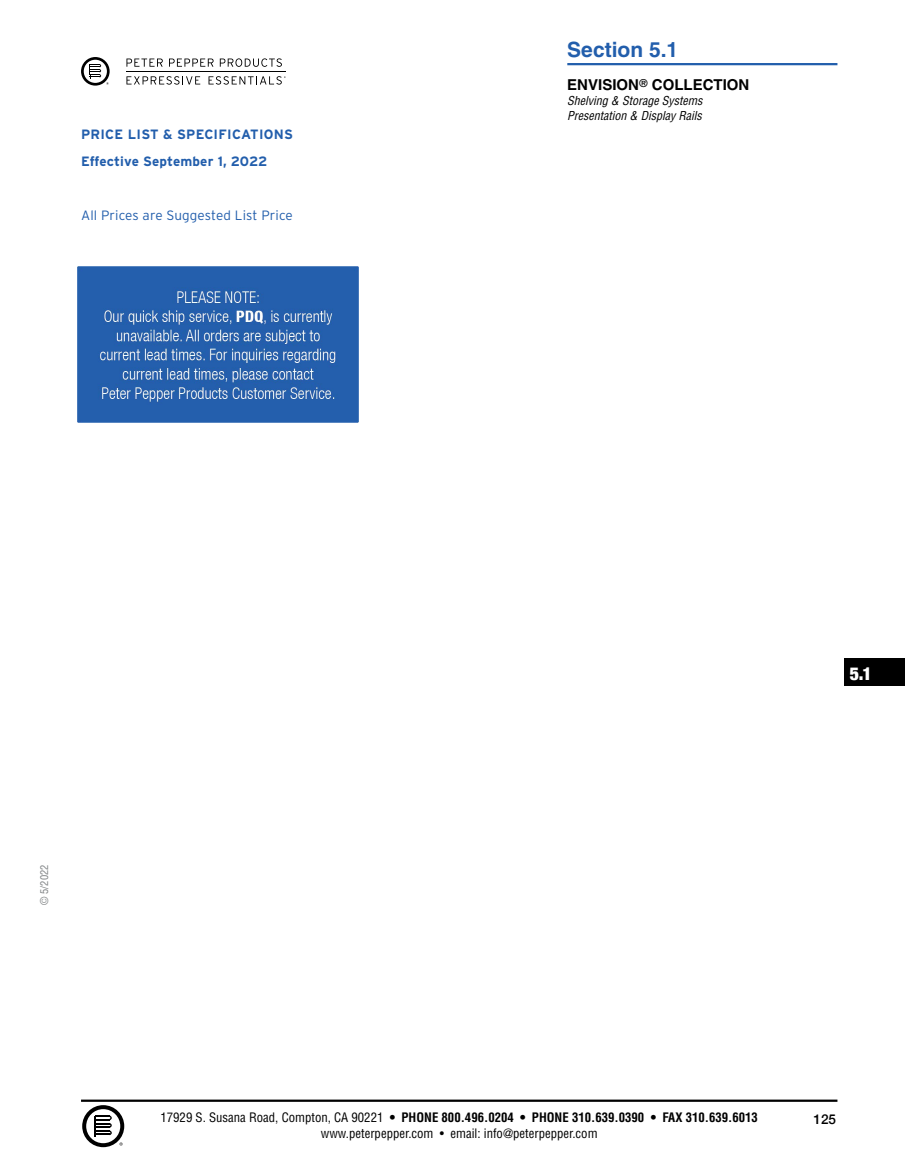
<style>
.page{position:relative;width:905px;height:1175px;background:#fff}
.page>*{position:absolute;margin:0;border:0;box-sizing:border-box;transform-origin:0 0}
.t1{font:700 21px "Helvetica LT";color:#225eac}
.t2{font:900 condensed 18px "Helvetica Neue";color:#fff}
.t3{font:700 15px "Helvetica LT";color:#000}
.t4{font:700 13.5px "Interstate";letter-spacing:.01em;color:#225eac}
.t5{font:300 13.5px "Interstate";letter-spacing:.01em;color:#225eac}
.t6{font:500 13.5px "Helvetica Neue";color:#000}
.t7{font:condensed 12.75px/15.3px "Helvetica";color:#000;text-align:center}
.t8{font:italic condensed 12px "Helvetica";color:#000}
.t9{font:condensed 10.5px "Helvetica LT Pro";color:#7f8284}
.s1{font-weight:700}
</style>
<div class="page">
<hr style="left:81px;top:1099px;width:756px;height:2px;background:#000">
<div style="left:844px;top:658px;width:60px;height:27px;background:#000"></div>
<svg style="left:82px;top:1105px;width:42px;height:42px"></svg>
<hr style="left:567px;top:63px;width:270px;height:2px;background:#225eac">
<svg style="left:126px;top:59px;width:37px;height:8px"></svg>
<svg style="left:169px;top:59px;width:44px;height:8px"></svg>
<svg style="left:220px;top:58px;width:62px;height:9px"></svg>
<svg style="left:126px;top:76px;width:74px;height:9px"></svg>
<hr style="left:126px;top:71px;width:160px;height:1px;background:#000">
<svg style="left:81px;top:57px;width:29px;height:29px"></svg>
<svg style="left:208px;top:76px;width:77px;height:9px"></svg>
<img style="left:78px;top:266px;width:281px;height:156px">
<p class="t4" style="left:81px;top:127px;width:214px">PRICE LIST &amp; SPECIFICATIONS</p>
<p class="t4" style="left:81px;top:154px;width:188px">Effective September 1, 2022</p>
<p class="t5" style="left:81px;top:208px;width:213px">All Prices are Suggested List Price</p>
<p class="t1" style="left:567px;top:37px;width:112px">Section 5.1</p>
<p class="t3" style="left:567px;top:75px;width:184px">ENVISION<sup>®</sup> COLLECTION</p>
<p class="t8" style="left:567px;top:93px;width:136px">Shelving &amp; Storage Systems</p>
<p class="t8" style="left:567px;top:108px;width:136px">Presentation &amp; Display Rails</p>
<p class="t9" style="left:38px;top:904px;width:42px;rotate:-90deg">© 5/2022</p>
<h2 class="t2" style="left:849px;top:659px;width:23px">5.1</h2>
<p class="t7" style="left:160px;top:1109px;width:599px">17929 S. Susana Road, Compton, CA 90221 <span class="s1">• PHONE 800.496.0204 • PHONE 310.639.0390 • FAX 310.639.6013 </span>www.peterpepper.com • email: info@peterpepper.com</p>
<p class="t6" style="left:813px;top:1107px;width:24px">125</p>
</div>
